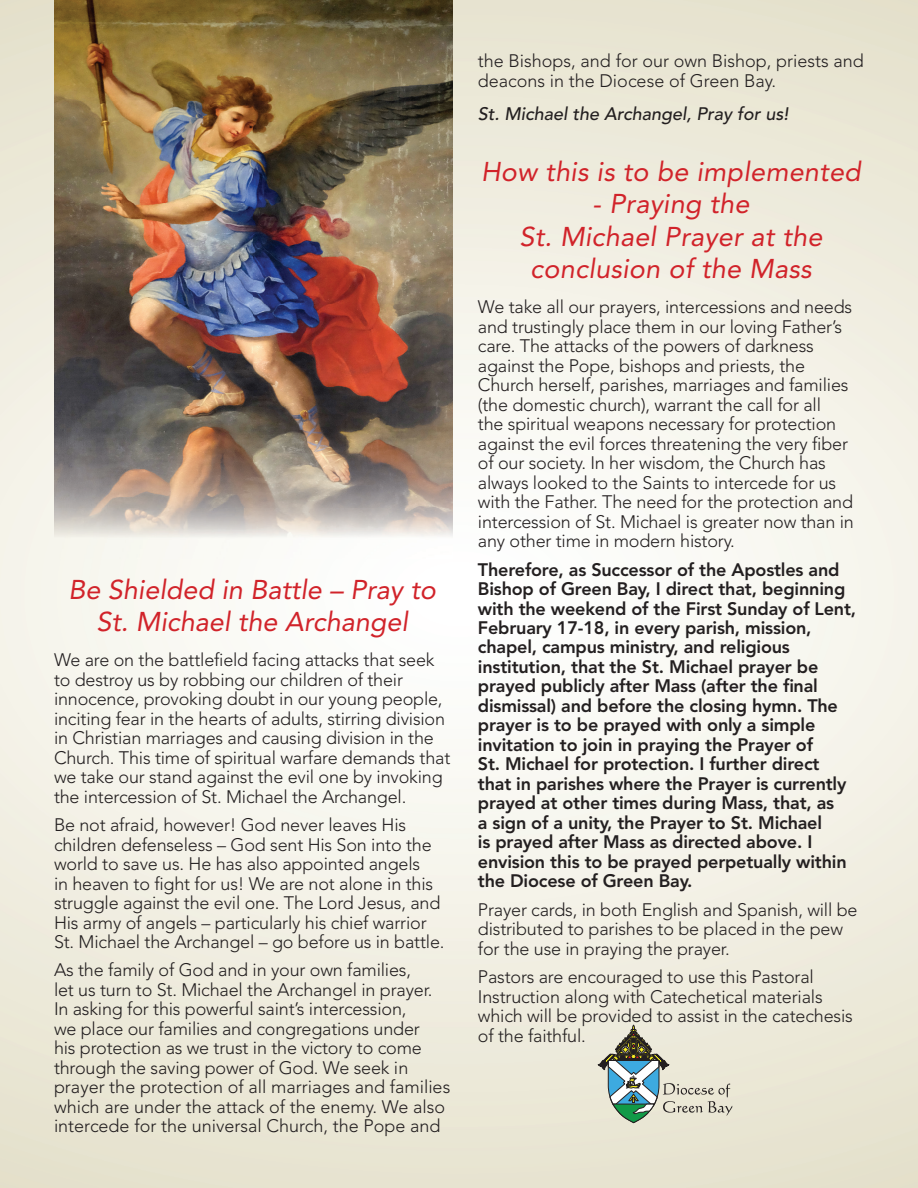
<style>
.page{position:relative;width:918px;height:1188px;background:#fff}
.page>*{position:absolute;margin:0;border:0;box-sizing:border-box;transform-origin:0 0}
.t1{font:italic 27px/32.4px "Avenir LT Std";letter-spacing:.01em;color:#d1232a;text-align:center}
.t2{font:300 18px/19.5px "Avenir LT Std";letter-spacing:-.01em;color:#231f20}
.t3{font:800 18px/19.5px "Avenir LT Std";letter-spacing:-.01em;color:#231f20}
.t4{font:italic 500 18px "Avenir LT Std";color:#231f20}
</style>
<div class="page">
<img style="left:0;top:0;width:918px;height:1188px">
<img style="left:54px;top:0;width:398px;height:559px">
<svg style="left:598px;top:1025px;width:134px;height:99px;background:#c0c8bb"></svg>
<h1 class="t1" style="left:68px;top:574px;width:369px">Be Shielded in Battle – Pray to<br>St. Michael the Archangel</h1>
<p class="t2" style="left:54px;top:650px;width:398px">We are on the battlefield facing attacks that seek to destroy us by robbing our children of their innocence, provoking doubt in our young people, inciting fear in the hearts of adults, stirring division in Christian marriages and causing division in the Church. This time of spiritual warfare demands that we take our stand against the evil one by invoking the intercession of St. Michael the Archangel.</p>
<p class="t2" style="left:54px;top:815px;width:392px">Be not afraid, however! God never leaves His children defenseless – God sent His Son into the world to save us. He has also appointed angels<br>in heaven to fight for us! We are not alone in this struggle against the evil one. The Lord Jesus, and His army of angels – particularly his chief warrior St. Michael the Archangel – go before us in battle.</p>
<p class="t2" style="left:54px;top:961px;width:398px">As the family of God and in your own families,<br>let us turn to St. Michael the Archangel in prayer.<br>In asking for this powerful saint’s intercession,<br>we place our families and congregations under<br>his protection as we trust in the victory to come through the saving power of God. We seek in prayer the protection of all marriages and families which are under the attack of the enemy. We also intercede for the universal Church, the Pope and</p>
<p class="t2" style="left:478px;top:52px;width:387px">the Bishops, and for our own Bishop, priests and deacons in the Diocese of Green Bay.</p>
<p class="t4" style="left:478px;top:103px;width:312px">St. Michael the Archangel, Pray for us!</p>
<h1 class="t1" style="left:481px;top:156px;width:381px">How this is to be implemented</h1>
<h1 class="t1" style="left:519px;top:188px;width:305px">- Praying the<br>St. Michael Prayer at the conclusion of the Mass</h1>
<p class="t2" style="left:478px;top:297px;width:378px">We take all our prayers, intercessions and needs and trustingly place them in our loving Father’s care. The attacks of the powers of darkness against the Pope, bishops and priests, the Church herself, parishes, marriages and families (the domestic church), warrant the call for all<br>the spiritual weapons necessary for protection against the evil forces threatening the very fiber of our society. In her wisdom, the Church has always looked to the Saints to intercede for us with the Father. The need for the protection and intercession of St. Michael is greater now than in any other time in modern history.</p>
<p class="t3" style="left:478px;top:560px;width:380px">Therefore, as Successor of the Apostles and Bishop of Green Bay, I direct that, beginning with the weekend of the First Sunday of Lent, February 17-18, in every parish, mission, chapel, campus ministry, and religious institution, that the St. Michael prayer be prayed publicly after Mass (after the final dismissal) and before the closing hymn. The prayer is to be prayed with only a simple invitation to join in praying the Prayer of<br>St. Michael for protection. I further direct that in parishes where the Prayer is currently prayed at other times during Mass, that, as<br>a sign of a unity, the Prayer to St. Michael<br>is prayed after Mass as directed above. I envision this to be prayed perpetually within the Diocese of Green Bay.</p>
<p class="t2" style="left:478px;top:900px;width:381px">Prayer cards, in both English and Spanish, will be distributed to parishes to be placed in the pew for the use in praying the prayer.</p>
<p class="t2" style="left:478px;top:967px;width:376px">Pastors are encouraged to use this Pastoral Instruction along with Catechetical materials which will be provided to assist in the catechesis of the faithful.</p>
</div>
